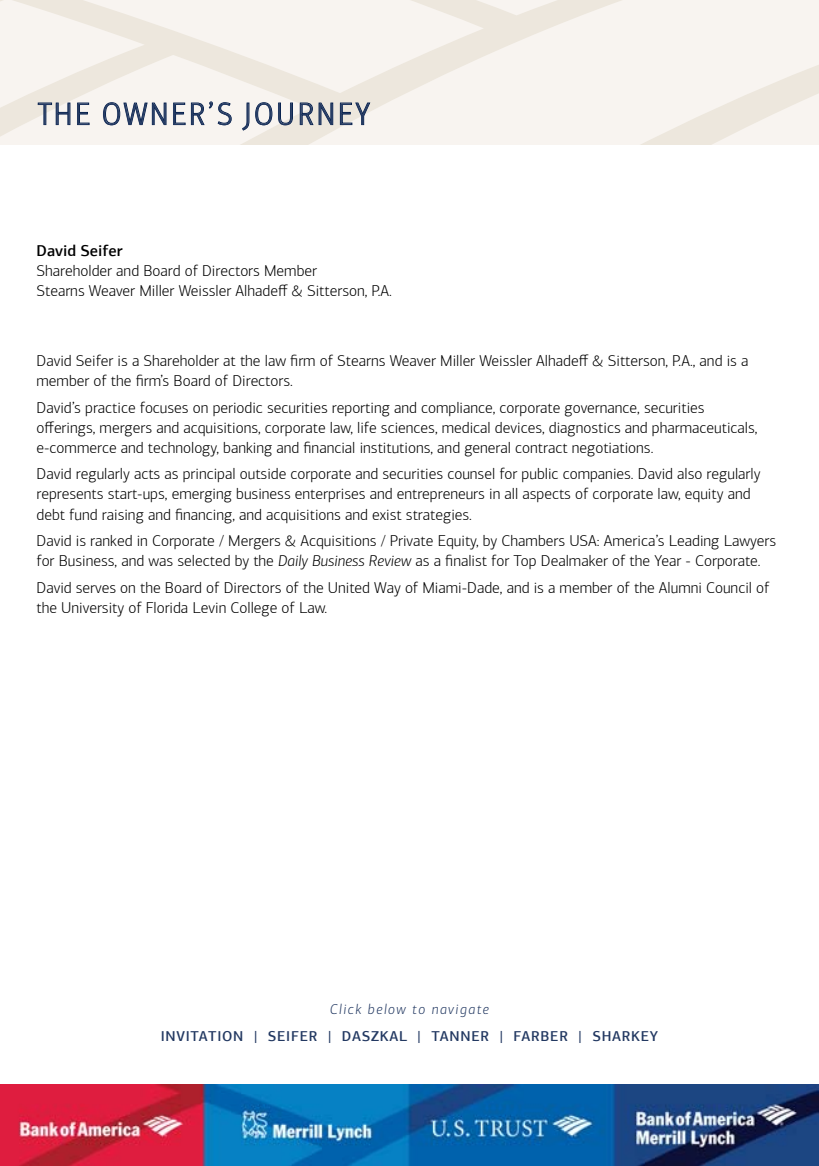
<style>
.page{position:relative;width:819px;height:1166px;background:#fff}
.page>*{position:absolute;margin:0;border:0;box-sizing:border-box;transform-origin:0 0}
.t1{font:300 31.5px "Connections Cond";letter-spacing:.1em;color:#233962}
.t2{font:300 15.75px/20.1px "Connections";color:#000}
.t3{font:500 15.75px "Connections";color:#000}
.t4{font:500 14.35px "Connections";letter-spacing:.05em;color:#233962}
.t5{font:italic 300 14.35px "Connections";letter-spacing:.1em;color:#233962}
.s1{font-style:italic}
</style>
<div class="page">
<svg style="left:0;top:0;width:819px;height:145px;fill:#f8f4f0"></svg>
<svg style="left:37px;top:102px;width:34px;height:23px"></svg>
<svg style="left:77px;top:102px;width:13px;height:23px"></svg>
<svg style="left:103px;top:102px;width:64px;height:24px"></svg>
<svg style="left:173px;top:101px;width:59px;height:25px"></svg>
<svg style="left:242px;top:102px;width:51px;height:29px"></svg>
<svg style="left:299px;top:102px;width:35px;height:24px"></svg>
<svg style="left:340px;top:102px;width:31px;height:23px"></svg>
<img style="left:0;top:1084px;width:819px;height:82px">
<h1 class="t1" style="left:38px;top:97px;width:297px">THE OWNER’S JOURNEY</h1>
<p class="t3" style="left:37px;top:241px;width:88px">DAVID SEIFER</p>
<p class="t2" style="left:37px;top:261px;width:357px">Shareholder and Board of Directors Member<br>Stearns Weaver Miller Weissler Alhadeff &amp; Sitterson, P.A.</p>
<p class="t2" style="left:37px;top:351px;width:713px">David Seifer is a Shareholder at the law firm of Stearns Weaver Miller Weissler Alhadeff &amp; Sitterson, P.A., and is a member of the firm’s Board of Directors.</p>
<p class="t2" style="left:37px;top:397px;width:722px">David’s practice focuses on periodic securities reporting and compliance, corporate governance, securities offerings, mergers and acquisitions, corporate law, life sciences, medical devices, diagnostics and pharmaceuticals, e-commerce and technology, banking and financial institutions, and general contract negotiations.</p>
<p class="t2" style="left:37px;top:464px;width:726px">David regularly acts as principal outside corporate and securities counsel for public companies. David also regularly represents start-ups, emerging business enterprises and entrepreneurs in all aspects of corporate law, equity and debt fund raising and financing, and acquisitions and exist strategies.</p>
<p class="t2" style="left:37px;top:531px;width:741px">David is ranked in Corporate / Mergers &amp; Acquisitions / Private Equity, by Chambers USA: America’s Leading Lawyers for Business, and was selected by the <span class="s1">Daily Business Review</span> as a finalist for Top Dealmaker of the Year - Corporate.</p>
<p class="t2" style="left:37px;top:577px;width:735px">David serves on the Board of Directors of the United Way of Miami-Dade, and is a member of the Alumni Council of the University of Florida Levin College of Law.</p>
<p class="t5" style="left:330px;top:1001px;width:161px">Click below to navigate</p>
<p class="t4" style="left:161px;top:1027px;width:40px">INVITAT</p>
<p class="t4" style="left:217px;top:1027px;width:83px">ION | SEIFER</p>
<p class="t4" style="left:328px;top:1027px;width:195px">| DASZKAL | TANNER | FAR</p>
<p class="t4" style="left:540px;top:1027px;width:19px">BER</p>
<p class="t4" style="left:578px;top:1027px;width:45px">| SHARKEY</p>
</div>
